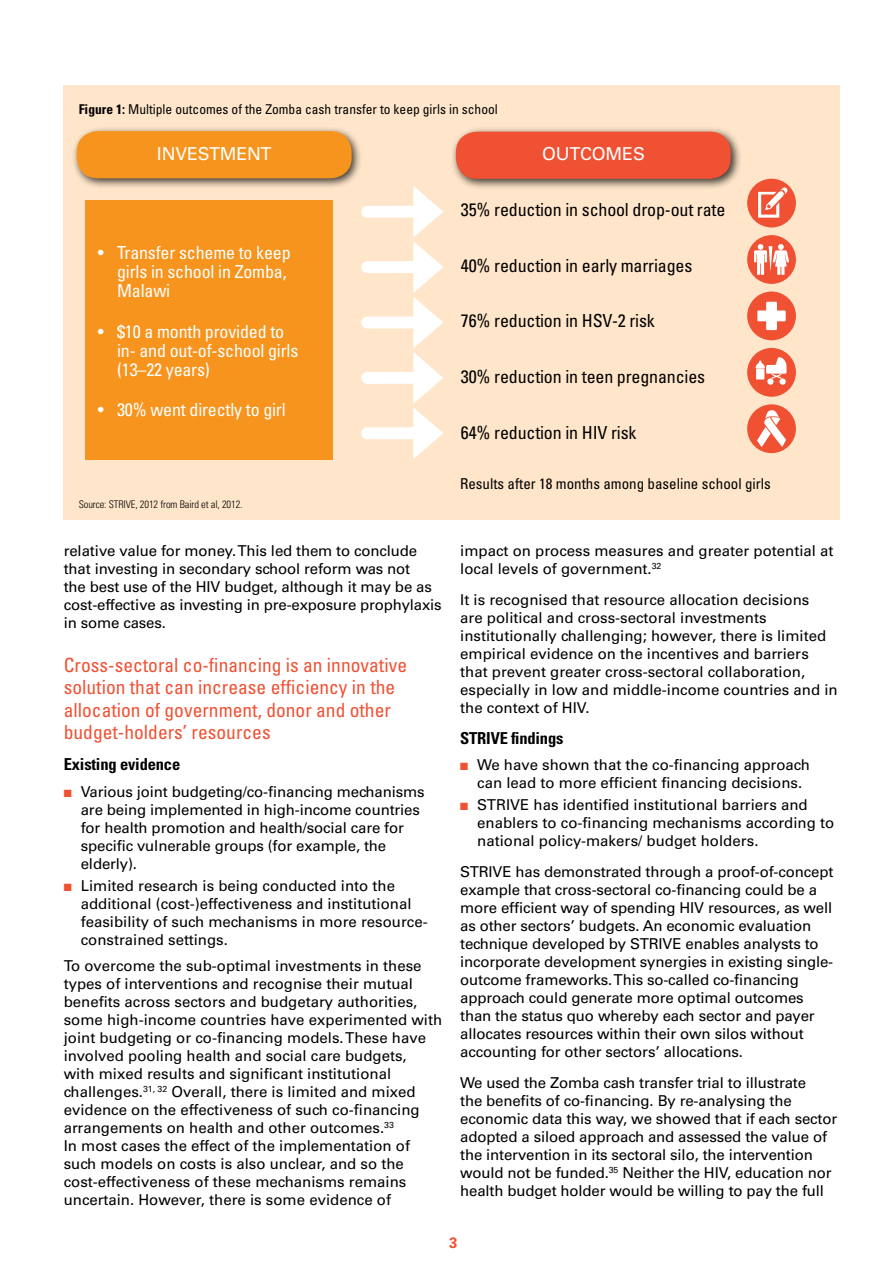
<style>
.page{position:relative;width:893px;height:1263px;background:#fff}
.page>*{position:absolute;margin:0;border:0;box-sizing:border-box;transform-origin:0 0}
.t1{font:condensed 19.5px/22.5px "Univers";color:#f05133}
.t2{font:condensed 18px "Univers";letter-spacing:-.01em;color:#000}
.t3{font:condensed 18px/19.4px "Univers";letter-spacing:-.01em;color:#fff}
.t4{font:17.85px "Univers";color:#fff}
.t5{font:700 condensed 16.5px "Univers";letter-spacing:-.01em;color:#000}
.t6{font:15px/18px "Univers";color:#000}
.t7{font:condensed 15px "Univers";color:#000}
.t8{font:700 15px "Univers";color:#f05133}
.t9{font:condensed 13.5px "Univers";color:#000}
.t10{font:300 condensed 10.5px "Univers";letter-spacing:-.01em;color:#000}
.s1{font-weight:700}
.s2{color:#f05133}
</style>
<div class="page">
<div style="left:64px;top:85px;width:776px;height:434px;background:#ffe6ca"></div>
<div style="left:85px;top:201px;width:248px;height:259px;background:#f7941e"></div>
<div style="left:72px;top:126px;width:291px;height:63px;background:#000;opacity:.75"></div>
<div style="left:77px;top:131px;width:275px;height:47px;background:#f7941e;border-radius:21px"></div>
<div style="left:451px;top:126px;width:291px;height:64px;background:#000;opacity:.75"></div>
<div style="left:456px;top:132px;width:275px;height:47px;background:#f05133;border-radius:21px"></div>
<div style="left:367px;top:316px;width:51px;height:12px;background:#fff"></div>
<div style="left:367px;top:372px;width:51px;height:12px;background:#fff"></div>
<div style="left:367px;top:427px;width:51px;height:12px;background:#fff"></div>
<div style="left:367px;top:206px;width:51px;height:12px;background:#fff"></div>
<div style="left:367px;top:261px;width:51px;height:12px;background:#fff"></div>
<svg style="left:413px;top:186px;width:30px;height:273px"></svg>
<div style="left:747px;top:235px;width:49px;height:49px;background:#f05133;border-radius:50%"></div>
<svg style="left:754px;top:244px;width:35px;height:31px"></svg>
<div style="left:747px;top:179px;width:49px;height:48px;background:#f05133;border-radius:50%"></div>
<svg style="left:758px;top:187px;width:30px;height:31px"></svg>
<div style="left:747px;top:291px;width:49px;height:49px;background:#f05133;border-radius:50%"></div>
<svg style="left:757px;top:302px;width:29px;height:28px"></svg>
<div style="left:747px;top:404px;width:49px;height:49px;background:#f05133;border-radius:50%"></div>
<svg style="left:757px;top:410px;width:29px;height:37px"></svg>
<div style="left:747px;top:348px;width:49px;height:49px;background:#f05133;border-radius:50%"></div>
<svg style="left:756px;top:357px;width:30px;height:28px"></svg>
<p class="t9" style="left:79px;top:100px;width:421px"><span class="s1">Figure 1:</span> Multiple outcomes of the Zomba cash transfer to keep girls in school</p>
<p class="t4" style="left:157px;top:143px;width:18px">Investment</p>
<p class="t4" style="left:542px;top:143px;width:28px">Outcomes</p>
<p class="t3" style="left:117px;top:242px;width:175px;text-indent:-19px">• Transfer scheme to keep girls in school in Zomba,<br>Malawi</p>
<p class="t3" style="left:117px;top:321px;width:183px;text-indent:-19px">• $10 a month provided to in- and out-of-school girls (13–22 years)</p>
<p class="t3" style="left:98px;top:400px;width:189px">• 30% went directly to girl</p>
<p class="t2" style="left:461px;top:198px;width:266px">35% reduction in school drop-out rate</p>
<p class="t2" style="left:461px;top:254px;width:233px">40% reduction in early marriages</p>
<p class="t2" style="left:461px;top:309px;width:195px">76% reduction in HSV-2 risk</p>
<p class="t2" style="left:461px;top:365px;width:246px">30% reduction in teen pregnancies</p>
<p class="t2" style="left:461px;top:421px;width:177px">64% reduction in HIV risk</p>
<p class="t10" style="left:79px;top:498px;width:165px">Source: STRIVE, 2012 from Baird et al, 2012.</p>
<p class="t7" style="left:460px;top:474px;width:312px">Results after 18 months among baseline school girls</p>
<p class="t6" style="left:64px;top:542px;width:379px">relative value for money. This led them to conclude that investing in secondary school reform was not<br>the best use of the HIV budget, although it may be as cost-effective as investing in pre-exposure prophylaxis in some cases.</p>
<h1 class="t1" style="left:64px;top:653px;width:345px">Cross-sectoral co-financing is an innovative solution that can increase efficiency in the allocation of government, donor and other budget-holders’ resources</h1>
<p class="t5" style="left:64px;top:754px;width:118px">Existing evidence</p>
<p class="t6" style="left:81px;top:782px;width:345px;text-indent:-17px"><span class="s2">■</span> Various joint budgeting/co-financing mechanisms are being implemented in high-income countries for health promotion and health/social care for specific vulnerable groups (for example, the elderly).</p>
<p class="t6" style="left:81px;top:877px;width:348px;text-indent:-17px"><span class="s2">■</span> Limited research is being conducted into the additional (cost-)effectiveness and institutional feasibility of such mechanisms in more resource&shy;constrained settings.</p>
<p class="t6" style="left:64px;top:957px;width:380px">To overcome the sub-optimal investments in these types of interventions and recognise their mutual benefits across sectors and budgetary authorities, some high-income countries have experimented with joint budgeting or co-financing models. These have involved pooling health and social care budgets,<br>with mixed results and significant institutional challenges.<sup>31,</sup> <sup>32</sup> Overall, there is limited and mixed evidence on the effectiveness of such co-financing arrangements on health and other outcomes.<sup>33<br></sup>In most cases the effect of the implementation of such models on costs is also unclear, and so the cost-effectiveness of these mechanisms remains uncertain. However, there is some evidence of</p>
<p class="t6" style="left:460px;top:542px;width:375px">impact on process measures and greater potential at local levels of government.<sup>32</sup></p>
<p class="t6" style="left:460px;top:591px;width:379px">It is recognised that resource allocation decisions<br>are political and cross-sectoral investments institutionally challenging; however, there is limited empirical evidence on the incentives and barriers that prevent greater cross-sectoral collaboration, especially in low and middle-income countries and in the context of HIV.</p>
<p class="t5" style="left:460px;top:728px;width:105px">STRIVE findings</p>
<p class="t6" style="left:477px;top:756px;width:334px;text-indent:-17px"><span class="s2">■</span> We have shown that the co-financing approach can lead to more efficient financing decisions.</p>
<p class="t6" style="left:477px;top:796px;width:359px;text-indent:-17px"><span class="s2">■</span> STRIVE has identified institutional barriers and enablers to co-financing mechanisms according to national policy-makers/ budget holders.</p>
<p class="t6" style="left:460px;top:863px;width:375px">STRIVE has demonstrated through a proof-of-concept example that cross-sectoral co-financing could be a more efficient way of spending HIV resources, as well as other sectors’ budgets. An economic evaluation technique developed by STRIVE enables analysts to incorporate development synergies in existing single&shy;outcome frameworks. This so-called co-financing approach could generate more optimal outcomes than the status quo whereby each sector and payer allocates resources within their own silos without accounting for other sectors’ allocations.</p>
<p class="t6" style="left:460px;top:1074px;width:379px">We used the Zomba cash transfer trial to illustrate<br>the benefits of co-financing. By re-analysing the economic data this way, we showed that if each sector adopted a siloed approach and assessed the value of the intervention in its sectoral silo, the intervention would not be funded.<sup>35</sup> Neither the HIV, education nor health budget holder would be willing to pay the full</p>
<p class="t8" style="left:449px;top:1233px;width:10px">3</p>
</div>
